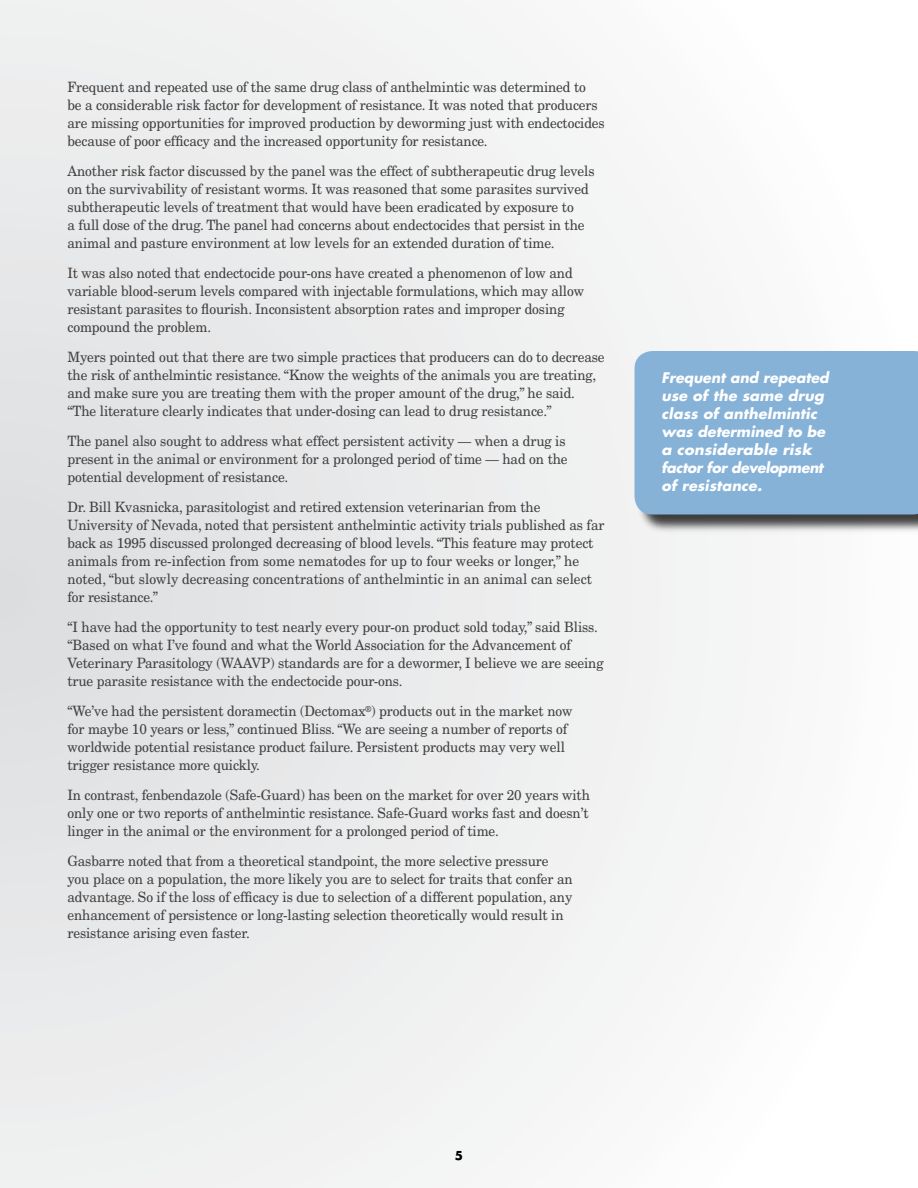
<style>
.page{position:relative;width:918px;height:1188px;background:#fff}
.page>*{position:absolute;margin:0;border:0;box-sizing:border-box;transform-origin:0 0}
.t1{font:14.25px/18px "New Century Schlbk";letter-spacing:-.01em;color:#414142;scale:.95 1}
.t2{font:italic 700 14.25px/18px "Futura";letter-spacing:.01em;color:#fff}
.t3{font:700 12px "Futura";color:#000}
</style>
<div class="page">
<div style="left:0;top:0;width:918px;height:1188px;background:linear-gradient(to right,#e3e4e5,#fdfdfe)"></div>
<div style="left:636px;top:352px;width:282px;height:183px;background:#000;opacity:.75"></div>
<div style="left:634px;top:351px;width:284px;height:164px;background:#87b2d8"></div>
<p class="t1" style="left:68px;top:78px;width:567px">Frequent and repeated use of the same drug class of anthelmintic was determined to<br>be a considerable risk factor for development of resistance. It was noted that producers are missing opportunities for improved production by deworming just with endectocides because of poor efficacy and the increased opportunity for resistance.</p>
<p class="t1" style="left:68px;top:162px;width:556px">Another risk factor discussed by the panel was the effect of subtherapeutic drug levels on the survivability of resistant worms. It was reasoned that some parasites survived subtherapeutic levels of treatment that would have been eradicated by exposure to<br>a full dose of the drug. The panel had concerns about endectocides that persist in the animal and pasture environment at low levels for an extended duration of time.</p>
<p class="t1" style="left:68px;top:264px;width:545px">It was also noted that endectocide pour-ons have created a phenomenon of low and variable blood-serum levels compared with injectable formulations, which may allow resistant parasites to flourish. Inconsistent absorption rates and improper dosing compound the problem.</p>
<p class="t1" style="left:68px;top:348px;width:567px">Myers pointed out that there are two simple practices that producers can do to decrease the risk of anthelmintic resistance. “Know the weights of the animals you are treating, and make sure you are treating them with the proper amount of the drug,” he said. “The literature clearly indicates that under-dosing can lead to drug resistance.”</p>
<p class="t1" style="left:68px;top:432px;width:528px">The panel also sought to address what effect persistent activity — when a drug is present in the animal or environment for a prolonged period of time — had on the potential development of resistance.</p>
<p class="t1" style="left:68px;top:498px;width:567px">Dr. Bill Kvasnicka, parasitologist and retired extension veterinarian from the University of Nevada, noted that persistent anthelmintic activity trials published as far back as 1995 discussed prolonged decreasing of blood levels. “This feature may protect animals from re-infection from some nematodes for up to four weeks or longer,” he noted, “but slowly decreasing concentrations of anthelmintic in an animal can select for resistance.”</p>
<p class="t1" style="left:68px;top:618px;width:566px">“I have had the opportunity to test nearly every pour-on product sold today,” said Bliss. “Based on what I’ve found and what the World Association for the Advancement of Veterinary Parasitology (WAAVP) standards are for a dewormer, I believe we are seeing true parasite resistance with the endectocide pour-ons.</p>
<p class="t1" style="left:68px;top:702px;width:533px">“We’ve had the persistent doramectin (Dectomax<sup>®</sup>) products out in the market now for maybe 10 years or less,” continued Bliss. “We are seeing a number of reports of worldwide potential resistance product failure. Persistent products may very well trigger resistance more quickly.</p>
<p class="t1" style="left:68px;top:786px;width:552px;text-align:justify">In contrast, fenbendazole (Safe-Guard) has been on the market for over 20 years with only one or two reports of anthelmintic resistance. Safe-Guard works fast and doesn’t linger in the animal or the environment for a prolonged period of time.</p>
<p class="t1" style="left:68px;top:852px;width:533px">Gasbarre noted that from a theoretical standpoint, the more selective pressure you place on a population, the more likely you are to select for traits that confer an advantage. So if the loss of efficacy is due to selection of a different population, any enhancement of persistence or long-lasting selection theoretically would result in resistance arising even faster.</p>
<p class="t2" style="left:662px;top:369px;width:169px">Frequent and repeated use of the same drug class of anthelmintic was determined to be a considerable risk factor for development of resistance.</p>
<p class="t3" style="left:455px;top:1147px;width:10px">5</p>
</div>
